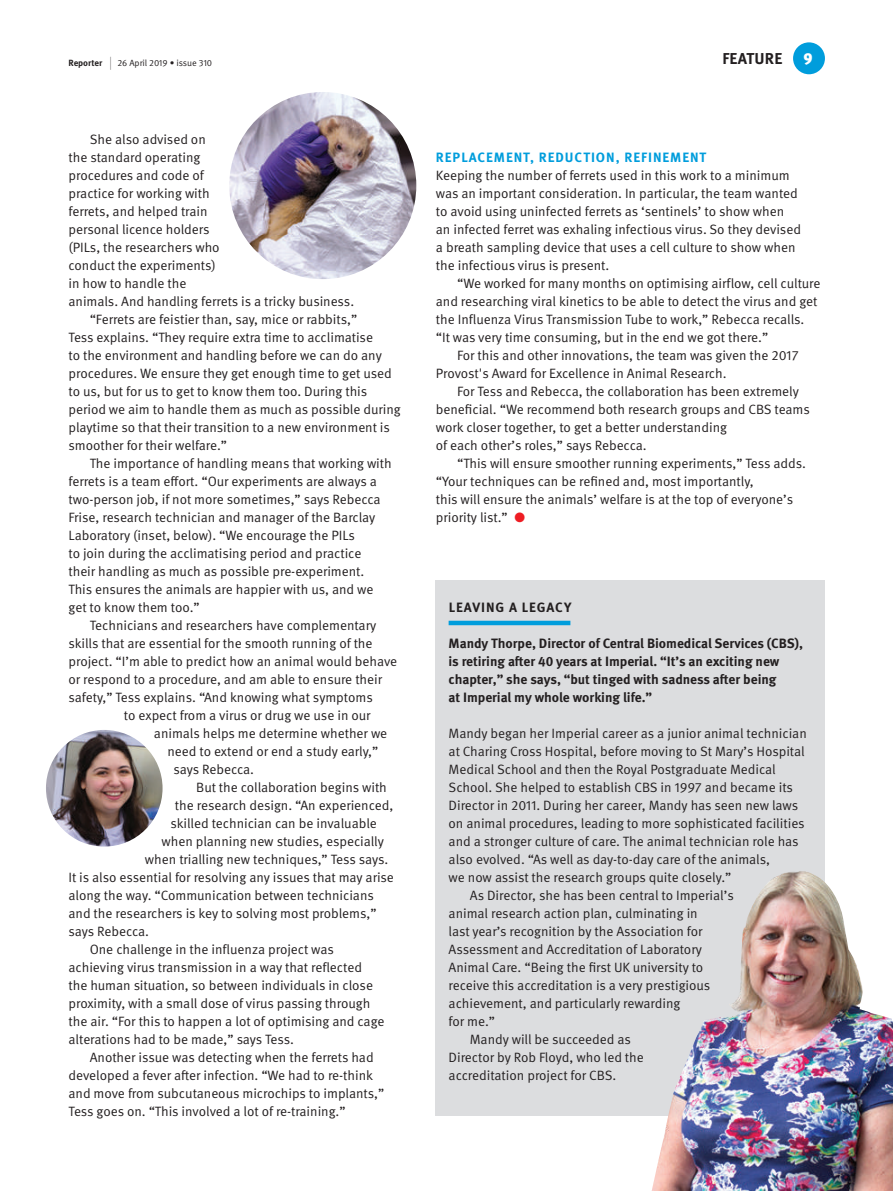
<style>
.page{position:relative;width:893px;height:1191px;background:#fff}
.page>*{position:absolute;margin:0;border:0;box-sizing:border-box;transform-origin:0 0}
.t1{font:700 15.75px "Meta OT";letter-spacing:.01em;color:#231f20}
.t2{font:900 15.75px "Meta OT";color:#fff}
.t3{font:13.5px/18px "Meta OT";letter-spacing:-.005em;color:#231f20}
.t4{font:700 13.5px/18px "Meta OT";letter-spacing:-.005em;color:#231f20}
.t5{font:700 13.5px "Meta OT";letter-spacing:.07em;color:#009ddc}
.t6{font:700 13.5px "Meta OT";letter-spacing:.07em;color:#231f20}
.t7{font:9px "Meta OT";letter-spacing:-.005em;color:#231f20}
.t8{font:700 9px "Meta OT";letter-spacing:-.005em;color:#231f20}
.s1{font-weight:400;font-size:13.5px}
.s2{color:#ee1d23}
</style>
<div class="page">
<div style="left:793px;top:42px;width:32px;height:32px;background:#009ddc;border-radius:50%"></div>
<div style="left:436px;top:580px;width:389px;height:536px;background:#dcdddf"></div>
<hr style="left:449px;top:621px;width:121px;height:4px;background:#009ddc">
<img style="left:652px;top:871px;width:241px;height:320px">
<img style="left:46px;top:730px;width:117px;height:116px;border-radius:58px">
<img style="left:229px;top:92px;width:187px;height:187px;border-radius:94px">
<p class="t8" style="left:68px;top:57px;width:44px">Reporter <span class="s1">|</span></p>
<p class="t7" style="left:117px;top:57px;width:96px">26 April 2019 • issue 310</p>
<p class="t1" style="left:722px;top:48px;width:61px">FEATURE</p>
<p class="t2" style="left:803px;top:49px;width:11px">9</p>
<p class="t3" style="left:90px;top:130px;width:118px">She also advised on</p>
<p class="t3" style="left:68px;top:148px;width:133px">the standard operating</p>
<p class="t3" style="left:68px;top:166px;width:137px">procedures and code of</p>
<p class="t3" style="left:68px;top:184px;width:143px">practice for working with</p>
<p class="t3" style="left:68px;top:202px;width:141px">ferrets, and helped train</p>
<p class="t3" style="left:68px;top:220px;width:143px">personal licence holders</p>
<p class="t3" style="left:68px;top:238px;width:153px">(PILs, the researchers who</p>
<p class="t3" style="left:68px;top:256px;width:149px">conduct the experiments)</p>
<p class="t3" style="left:68px;top:274px;width:120px">in how to handle the</p>
<p class="t3" style="left:68px;top:292px;width:287px">animals. And handling ferrets is a tricky business.</p>
<p class="t3" style="left:90px;top:310px;width:269px">“Ferrets are feistier than, say, mice or rabbits,”</p>
<p class="t3" style="left:68px;top:328px;width:306px">Tess explains. “They require extra time to acclimatise</p>
<p class="t3" style="left:68px;top:346px;width:315px">to the environment and handling before we can do any</p>
<p class="t3" style="left:68px;top:364px;width:325px">procedures. We ensure they get enough time to get used</p>
<p class="t3" style="left:68px;top:382px;width:300px">to us, but for us to get to know them too. During this</p>
<p class="t3" style="left:68px;top:400px;width:334px">period we aim to handle them as much as possible during</p>
<p class="t3" style="left:68px;top:418px;width:323px">playtime so that their transition to a new environment is</p>
<p class="t3" style="left:68px;top:436px;width:160px">smoother for their welfare.”</p>
<p class="t3" style="left:90px;top:454px;width:304px">The importance of handling means that working with</p>
<p class="t3" style="left:68px;top:472px;width:310px">ferrets is a team effort. “Our experiments are always a</p>
<p class="t3" style="left:68px;top:490px;width:314px">two-person job, if not more sometimes,” says Rebecca</p>
<p class="t3" style="left:68px;top:508px;width:308px">Frise, research technician and manager of the Barclay</p>
<p class="t3" style="left:68px;top:526px;width:288px">Laboratory (inset, below). “We encourage the PILs</p>
<p class="t3" style="left:68px;top:544px;width:294px">to join during the acclimatising period and practice</p>
<p class="t3" style="left:68px;top:562px;width:297px">their handling as much as possible pre-experiment.</p>
<p class="t3" style="left:68px;top:580px;width:306px">This ensures the animals are happier with us, and we</p>
<p class="t3" style="left:68px;top:598px;width:133px">get to know them too.”</p>
<p class="t3" style="left:90px;top:616px;width:288px">Technicians and researchers have complementary</p>
<p class="t3" style="left:68px;top:634px;width:306px">skills that are essential for the smooth running of the</p>
<p class="t3" style="left:68px;top:652px;width:330px">project. “I’m able to predict how an animal would behave</p>
<p class="t3" style="left:68px;top:670px;width:315px">or respond to a procedure, and am able to ensure their</p>
<p class="t3" style="left:68px;top:688px;width:306px">safety,” Tess explains. “And knowing what symptoms</p>
<p class="t3" style="left:124px;top:706px;width:248px">to expect from a virus or drug we use in our</p>
<p class="t3" style="left:154px;top:724px;width:235px">animals helps me determine whether we</p>
<p class="t3" style="left:167px;top:742px;width:212px">need to extend or end a study early,”</p>
<p class="t3" style="left:173px;top:760px;width:82px">says Rebecca.</p>
<p class="t3" style="left:196px;top:778px;width:192px">But the collaboration begins with</p>
<p class="t3" style="left:175px;top:796px;width:220px">the research design. “An experienced,</p>
<p class="t3" style="left:170px;top:814px;width:208px">skilled technician can be invaluable</p>
<p class="t3" style="left:161px;top:832px;width:224px">when planning new studies, especially</p>
<p class="t3" style="left:145px;top:850px;width:245px">when trialling new techniques,” Tess says.</p>
<p class="t3" style="left:68px;top:868px;width:327px">It is also essential for resolving any issues that may arise</p>
<p class="t3" style="left:68px;top:886px;width:307px">along the way. “Communication between technicians</p>
<p class="t3" style="left:68px;top:904px;width:310px">and the researchers is key to solving most problems,”</p>
<p class="t3" style="left:68px;top:922px;width:82px">says Rebecca.</p>
<p class="t3" style="left:90px;top:940px;width:246px">One challenge in the influenza project was</p>
<p class="t3" style="left:68px;top:958px;width:295px">achieving virus transmission in a way that reflected</p>
<p class="t3" style="left:68px;top:976px;width:306px">the human situation, so between individuals in close</p>
<p class="t3" style="left:68px;top:994px;width:303px">proximity, with a small dose of virus passing through</p>
<p class="t3" style="left:68px;top:1012px;width:318px">the air. “For this to happen a lot of optimising and cage</p>
<p class="t3" style="left:68px;top:1030px;width:227px">alterations had to be made,” says Tess.</p>
<p class="t3" style="left:90px;top:1048px;width:286px">Another issue was detecting when the ferrets had</p>
<p class="t3" style="left:68px;top:1066px;width:306px">developed a fever after infection. “We had to re-think</p>
<p class="t3" style="left:68px;top:1084px;width:317px">and move from subcutaneous microchips to implants,”</p>
<p class="t3" style="left:68px;top:1102px;width:279px">Tess goes on. “This involved a lot of re-training.”</p>
<p class="t5" style="left:436px;top:149px;width:272px">REPLACEMENT, REDUCTION, REFINEMENT</p>
<p class="t3" style="left:436px;top:166px;width:367px">Keeping the number of ferrets used in this work to a minimum was an important consideration. In particular, the team wanted to avoid using uninfected ferrets as ‘sentinels’ to show when an infected ferret was exhaling infectious virus. So they devised a breath sampling device that uses a cell culture to show when the infectious virus is present.</p>
<p class="t3" style="left:457px;top:274px;width:365px">“We worked for many months on optimising airflow, cell culture</p>
<p class="t3" style="left:436px;top:292px;width:383px">and researching viral kinetics to be able to detect the virus and get</p>
<p class="t3" style="left:436px;top:310px;width:370px">the Influenza Virus Transmission Tube to work,” Rebecca recalls.</p>
<p class="t3" style="left:436px;top:328px;width:334px">“It was very time consuming, but in the end we got there.”</p>
<p class="t3" style="left:457px;top:346px;width:343px">For this and other innovations, the team was given the 2017</p>
<p class="t3" style="left:436px;top:364px;width:292px">Provost's Award for Excellence in Animal Research.</p>
<p class="t3" style="left:457px;top:382px;width:343px">For Tess and Rebecca, the collaboration has been extremely</p>
<p class="t3" style="left:436px;top:400px;width:376px">beneficial. “We recommend both research groups and CBS teams</p>
<p class="t3" style="left:436px;top:418px;width:293px">work closer together, to get a better understanding</p>
<p class="t3" style="left:436px;top:436px;width:212px">of each other’s roles,” says Rebecca.</p>
<p class="t3" style="left:457px;top:454px;width:351px">“This will ensure smoother running experiments,” Tess adds.</p>
<p class="t3" style="left:436px;top:472px;width:319px">“Your techniques can be refined and, most importantly,</p>
<p class="t3" style="left:436px;top:490px;width:359px">this will ensure the animals’ welfare is at the top of everyone’s</p>
<p class="t3" style="left:436px;top:508px;width:91px">priority list.” <span class="s2">●</span></p>
<p class="t6" style="left:449px;top:599px;width:124px">LEAVING A LEGACY</p>
<p class="t4" style="left:449px;top:634px;width:356px">Mandy Thorpe, Director of Central Biomedical Services (CBS), is retiring after 40 years at Imperial. “It’s an exciting new chapter,” she says, “but tinged with sadness after being<br>at Imperial my whole working life.”</p>
<p class="t3" style="left:449px;top:724px;width:360px">Mandy began her Imperial career as a junior animal technician</p>
<p class="t3" style="left:449px;top:742px;width:358px">at Charing Cross Hospital, before moving to St Mary’s Hospital</p>
<p class="t3" style="left:449px;top:760px;width:329px">Medical School and then the Royal Postgraduate Medical</p>
<p class="t3" style="left:449px;top:778px;width:346px">School. She helped to establish CBS in 1997 and became its</p>
<p class="t3" style="left:449px;top:796px;width:351px">Director in 2011. During her career, Mandy has seen new laws</p>
<p class="t3" style="left:449px;top:814px;width:358px">on animal procedures, leading to more sophisticated facilities</p>
<p class="t3" style="left:449px;top:832px;width:351px">and a stronger culture of care. The animal technician role has</p>
<p class="t3" style="left:449px;top:850px;width:323px">also evolved. “As well as day-to-day care of the animals,</p>
<p class="t3" style="left:449px;top:868px;width:284px">we now assist the research groups quite closely.”</p>
<p class="t3" style="left:470px;top:886px;width:265px">As Director, she has been central to Imperial’s</p>
<p class="t3" style="left:449px;top:904px;width:251px">animal research action plan, culminating in</p>
<p class="t3" style="left:449px;top:922px;width:255px">last year’s recognition by the Association for</p>
<p class="t3" style="left:449px;top:940px;width:255px">Assessment and Accreditation of Laboratory</p>
<p class="t3" style="left:449px;top:958px;width:256px">Animal Care. “Being the first UK university to</p>
<p class="t3" style="left:449px;top:976px;width:263px">receive this accreditation is a very prestigious</p>
<p class="t3" style="left:449px;top:994px;width:233px">achievement, and particularly rewarding</p>
<p class="t3" style="left:449px;top:1012px;width:48px">for me.”</p>
<p class="t3" style="left:470px;top:1030px;width:162px">Mandy will be succeeded as</p>
<p class="t3" style="left:449px;top:1048px;width:197px">Director by Rob Floyd, who led the</p>
<p class="t3" style="left:449px;top:1066px;width:169px">accreditation project for CBS.</p>
</div>
